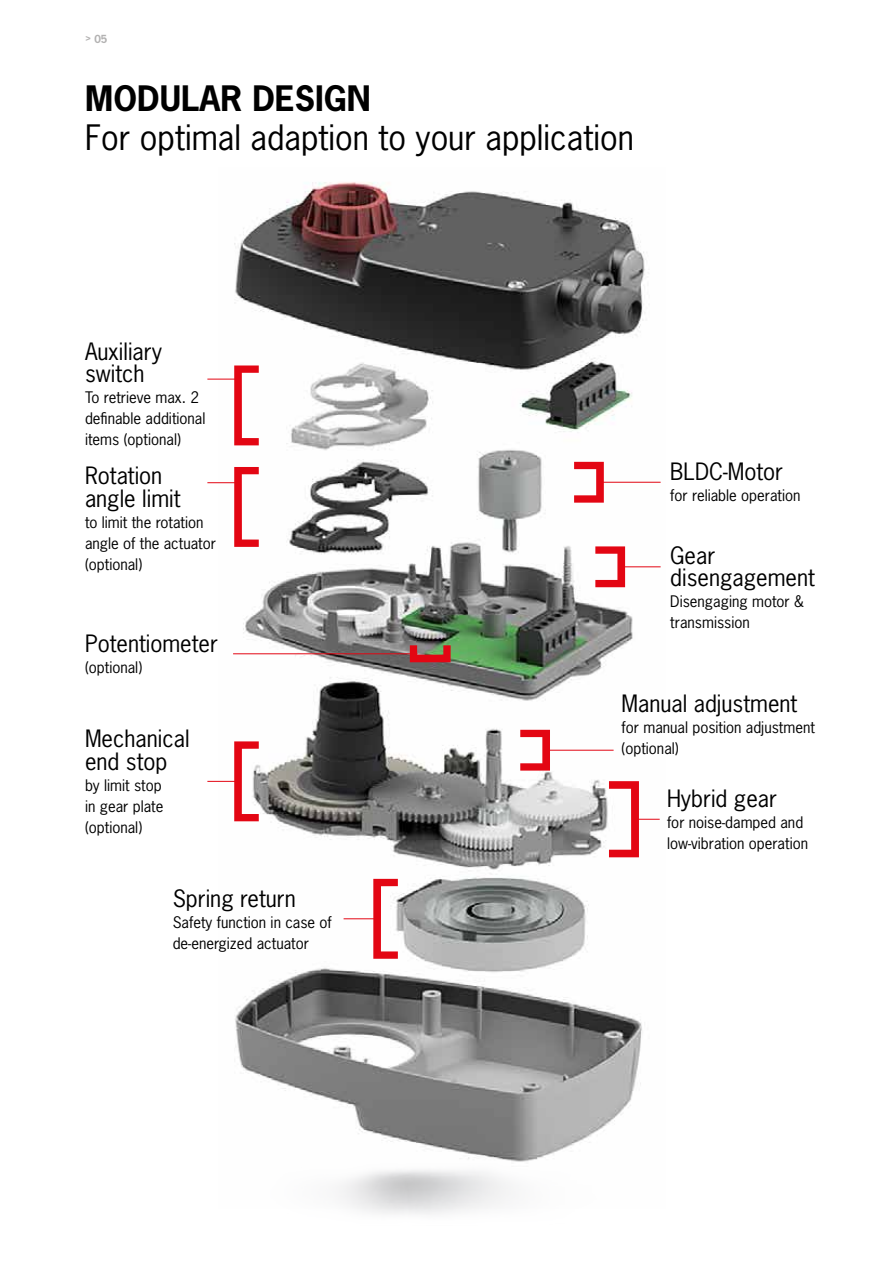
<style>
.page{position:relative;width:893px;height:1263px;background:#fff}
.page>*{position:absolute;margin:0;border:0;box-sizing:border-box;transform-origin:0 0}
.t1{font:33px "News Gothic Std";color:#000}
.t2{font:700 33px "News Gothic Std";color:#000}
.t3{font:22.5px/22.5px "News Gothic Std";color:#000}
.t4{font:15px/21px "News Gothic Std";color:#000}
.t5{font:700 10.5px "News Gothic Std";color:#b3b2b2}
</style>
<div class="page">
<img style="left:219px;top:182px;width:442px;height:979px">
<hr style="left:207px;top:379px;width:30px;height:1px;background:#e30613">
<svg style="left:234px;top:365px;width:25px;height:80px"></svg>
<hr style="left:623px;top:566px;width:38px;height:1px;background:#e30613">
<svg style="left:595px;top:546px;width:30px;height:41px"></svg>
<hr style="left:546px;top:750px;width:68px;height:1px;background:#e30613">
<svg style="left:520px;top:730px;width:30px;height:41px"></svg>
<hr style="left:344px;top:918px;width:31px;height:1px;background:#e30613">
<svg style="left:373px;top:879px;width:25px;height:80px"></svg>
<svg style="left:609px;top:781px;width:51px;height:76px"></svg>
<hr style="left:207px;top:482px;width:30px;height:1px;background:#e30613">
<svg style="left:234px;top:467px;width:25px;height:80px"></svg>
<hr style="left:598px;top:482px;width:63px;height:1px;background:#e30613">
<svg style="left:574px;top:462px;width:30px;height:41px"></svg>
<hr style="left:233px;top:653px;width:184px;height:1px;background:#e30613">
<svg style="left:410px;top:645px;width:41px;height:17px"></svg>
<hr style="left:207px;top:781px;width:32px;height:1px;background:#e30613">
<svg style="left:234px;top:741px;width:25px;height:80px"></svg>
<p class="t5" style="left:85px;top:32px;width:24px">&gt; 05</p>
<h1 class="t2" style="left:85px;top:76px;width:287px">MODULAR DESIGN</h1>
<h1 class="t1" style="left:85px;top:116px;width:550px">For optimal adaption to your application</h1>
<h2 class="t3" style="left:85px;top:340px;width:78px">Auxiliary switch</h2>
<p class="t4" style="left:85px;top:387px;width:122px">To retrieve max. 2 definable additional items (optional)</p>
<h2 class="t3" style="left:85px;top:465px;width:97px">Rotation angle limit</h2>
<p class="t4" style="left:85px;top:512px;width:133px">to limit the rotation angle of the actuator (optional)</p>
<h2 class="t3" style="left:85px;top:632px;width:134px">Potentiometer</h2>
<p class="t4" style="left:85px;top:657px;width:59px">(optional)</p>
<h2 class="t3" style="left:85px;top:727px;width:106px">Mechanical end stop</h2>
<p class="t4" style="left:85px;top:774px;width:80px;text-align:justify">by limit stop in gear plate (optional)</p>
<h2 class="t3" style="left:173px;top:887px;width:125px">Spring return</h2>
<p class="t4" style="left:173px;top:911px;width:161px">Safety function in case of de-energized actuator</p>
<h2 class="t3" style="left:670px;top:460px;width:114px">BLDC-Motor</h2>
<p class="t4" style="left:670px;top:485px;width:132px">for reliable operation</p>
<h2 class="t3" style="left:670px;top:544px;width:146px">Gear disengagement</h2>
<p class="t4" style="left:670px;top:591px;width:135px">Disengaging motor &amp; transmission</p>
<h2 class="t3" style="left:621px;top:692px;width:177px">Manual adjustment</h2>
<p class="t4" style="left:621px;top:717px;width:195px">for manual position adjustment (optional)</p>
<h2 class="t3" style="left:667px;top:787px;width:111px">Hybrid gear</h2>
<p class="t4" style="left:667px;top:812px;width:143px">for noise-damped and low-vibration operation</p>
</div>
